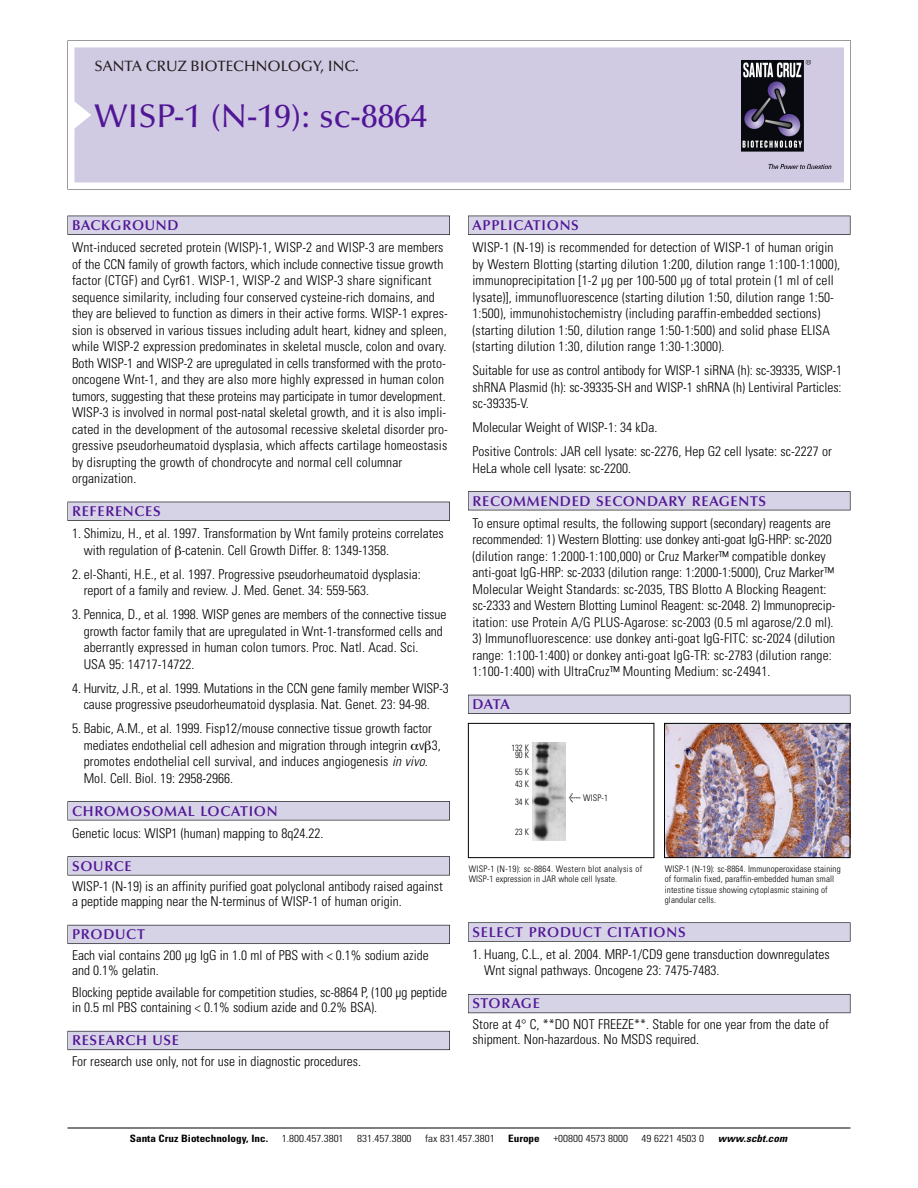
<style>
.page{position:relative;width:918px;height:1188px;background:#fff}
.page>*{position:absolute;margin:0;border:0;box-sizing:border-box;transform-origin:0 0}
.t1{font:500 33px "Optima";color:#511695}
.t2{font:500 15px "Optima";color:#231f20}
.t3{font:600 14.25px "Optima";letter-spacing:.05em;color:#511695}
.t4{font:300 condensed 13.5px/16.5px "Univers";color:#000}
.t5{font:300 condensed 10.2px "Univers";color:#000;scale:1.1 1}
.t6{font:700 condensed 10.2px "Univers";color:#000;scale:1.1 1}
.t7{font:italic 700 condensed 10.2px "Univers";letter-spacing:.005em;color:#000;scale:1.1 1}
.t8{font:300 condensed 9px/10.5px "Univers";letter-spacing:.015em;color:#000}
.t9{font:300 condensed 9px/7.5px "Univers";letter-spacing:.015em;color:#000;text-align:center;scale:.95 1}
.s1{font-style:italic}
.s2{font-family:"Meta Plus";font-weight:400;font-stretch:normal;font-size:10.5px}
</style>
<div class="page">
<svg style="left:68px;top:40px;width:783px;height:149px"></svg>
<div style="left:74px;top:47px;width:770px;height:135px;background:#d1cae3"></div>
<img style="left:741px;top:60px;width:90px;height:108px">
<div style="left:68px;top:216px;width:382px;height:19px;background:#525155"></div>
<div style="left:68px;top:216px;width:381px;height:18px;background:#d7d3e7"></div>
<div style="left:68px;top:502px;width:382px;height:19px;background:#515055"></div>
<div style="left:68px;top:502px;width:381px;height:18px;background:#d7d3e7"></div>
<div style="left:68px;top:801px;width:382px;height:19px;background:#545357"></div>
<div style="left:68px;top:802px;width:381px;height:18px;background:#d7d3e7"></div>
<div style="left:68px;top:856px;width:382px;height:19px;background:#575759"></div>
<div style="left:68px;top:857px;width:381px;height:18px;background:#d7d3e7"></div>
<div style="left:68px;top:925px;width:382px;height:19px;background:#5b5a62"></div>
<div style="left:68px;top:925px;width:381px;height:18px;background:#d7d3e7"></div>
<div style="left:68px;top:1031px;width:382px;height:19px;background:#66646e"></div>
<div style="left:68px;top:1031px;width:381px;height:18px;background:#d7d3e7"></div>
<div style="left:468px;top:216px;width:382px;height:19px;background:#525155"></div>
<div style="left:468px;top:216px;width:382px;height:18px;background:#d7d3e7"></div>
<div style="left:468px;top:491px;width:382px;height:19px;background:#525155"></div>
<div style="left:468px;top:492px;width:382px;height:18px;background:#d7d3e7"></div>
<div style="left:468px;top:695px;width:382px;height:19px;background:#525158"></div>
<div style="left:468px;top:695px;width:382px;height:18px;background:#d7d3e7"></div>
<div style="left:468px;top:922px;width:382px;height:20px;background:#666"></div>
<div style="left:468px;top:923px;width:382px;height:18px;background:#d7d3e7"></div>
<div style="left:468px;top:994px;width:382px;height:19px;background:#5b5961"></div>
<div style="left:468px;top:995px;width:382px;height:18px;background:#d7d3e7"></div>
<hr style="left:68px;top:1128px;width:782px;height:1px;background:#000">
<div style="left:468px;top:723px;width:186px;height:135px;border:1px solid #000"></div>
<img style="left:532px;top:743px;width:34px;height:98px">
<img style="left:666px;top:725px;width:182px;height:131px">
<div style="left:664px;top:723px;width:186px;height:135px;border:1px solid #000"></div>
<p class="t2" style="left:94px;top:61px;width:266px">SANTA CRUZ BIOTECHNOLOGY, INC.</p>
<h1 class="t1" style="left:94px;top:103px;width:334px">WISP-1 (N-19): sc-8864</h1>
<p class="t3" style="left:72px;top:219px;width:108px">BACKGROUND</p>
<p class="t4" style="left:72px;top:240px;width:377px">Wnt-induced secreted protein (WISP)-1, WISP-2 and WISP-3 are members of the CCN family of growth factors, which include connective tissue growth factor (CTGF) and Cyr61. WISP-1, WISP-2 and WISP-3 share significant sequence similarity, including four conserved cysteine-rich domains, and they are believed to function as dimers in their active forms. WISP-1 expres&shy;sion is observed in various tissues including adult heart, kidney and spleen, while WISP-2 expression predominates in skeletal muscle, colon and ovary.<br>Both WISP-1 and WISP-2 are upregulated in cells transformed with the proto&shy;oncogene Wnt-1, and they are also more highly expressed in human colon tumors, suggesting that these proteins may participate in tumor development.<br>WISP-3 is involved in normal post-natal skeletal growth, and it is also impli&shy;cated in the development of the autosomal recessive skeletal disorder pro&shy;gressive pseudorheumatoid dysplasia, which affects cartilage homeostasis by disrupting the growth of chondrocyte and normal cell columnar organization.</p>
<p class="t3" style="left:72px;top:506px;width:90px">REFERENCES</p>
<p class="t4" style="left:84px;top:526px;width:362px;text-indent:-12px">1. Shimizu, H., et al. 1997. Transformation by Wnt family proteins correlates with regulation of -catenin. Cell Growth Differ. 8: 1349-1358.</p>
<p class="t4" style="left:84px;top:567px;width:339px;text-indent:-12px">2. el-Shanti, H.E., et al. 1997. Progressive pseudorheumatoid dysplasia: report of a family and review. J. Med. Genet. 34: 559-563.</p>
<p class="t4" style="left:84px;top:607px;width:364px;text-indent:-12px">3. Pennica, D., et al. 1998. WISP genes are members of the connective tissue growth factor family that are upregulated in Wnt-1-transformed cells and aberrantly expressed in human colon tumors. Proc. Natl. Acad. Sci.<br>USA 95: 14717-14722.</p>
<p class="t4" style="left:72px;top:681px;width:378px;text-align:center">4. Hurvitz, J.R., et al. 1999. Mutations in the CCN gene family member WISP-3 cause progressive pseudorheumatoid dysplasia. Nat. Genet. 23: 94-98.</p>
<p class="t4" style="left:84px;top:721px;width:358px;text-indent:-12px">5. Babic, A.M., et al. 1999. Fisp12/mouse connective tissue growth factor mediates endothelial cell adhesion and migration through integrin v 3, promotes endothelial cell survival, and induces angiogenesis <span class="s1">in vivo.<br></span>Mol. Cell. Biol. 19: 2958-2966.</p>
<p class="t3" style="left:72px;top:805px;width:207px">CHROMOSOMAL LOCATION</p>
<p class="t4" style="left:72px;top:826px;width:253px">Genetic locus: WISP1 (human) mapping to 8q24.22.</p>
<p class="t3" style="left:72px;top:860px;width:61px">SOURCE</p>
<p class="t4" style="left:72px;top:880px;width:372px;line-height:15px">WISP-1 (N-19) is an affinity purified goat polyclonal antibody raised against a peptide mapping near the N-terminus of WISP-1 of human origin.</p>
<p class="t3" style="left:72px;top:929px;width:74px">PRODUCT</p>
<p class="t4" style="left:72px;top:949px;width:358px;line-height:15px">Each vial contains 200 µg IgG in 1.0 ml of PBS with &lt; 0.1% sodium azide and 0.1% gelatin.</p>
<p class="t4" style="left:72px;top:986px;width:377px;line-height:15px">Blocking peptide available for competition studies, sc-8864 P, (100 µg peptide in 0.5 ml PBS containing &lt; 0.1% sodium azide and 0.2% BSA).</p>
<p class="t3" style="left:72px;top:1035px;width:109px">RESEARCH USE</p>
<p class="t4" style="left:72px;top:1054px;width:290px">For research use only, not for use in diagnostic procedures.</p>
<p class="t3" style="left:473px;top:219px;width:108px">APPLICATIONS</p>
<p class="t4" style="left:473px;top:240px;width:369px">WISP-1 (N-19) is recommended for detection of WISP-1 of human origin by Western Blotting (starting dilution 1:200, dilution range 1:100-1:1000), immunoprecipitation [1-2 µg per 100-500 µg of total protein (1 ml of cell lysate)], immunofluorescence (starting dilution 1:50, dilution range 1:50- 1:500), immunohistochemistry (including paraffin-embedded sections) (starting dilution 1:50, dilution range 1:50-1:500) and solid phase ELISA (starting dilution 1:30, dilution range 1:30-1:3000).</p>
<p class="t4" style="left:473px;top:363px;width:371px;text-align:justify">Suitable for use as control antibody for WISP-1 siRNA (h): sc-39335, WISP-1 shRNA Plasmid (h): sc-39335-SH and WISP-1 shRNA (h) Lentiviral Particles: sc-39335-V.</p>
<p class="t4" style="left:473px;top:416px;width:361px;line-height:24px">Molecular Weight of WISP-1: 34 kDa.<br>Positive Controls: JAR cell lysate: sc-2276, Hep G2 cell lysate: sc-2227 or</p>
<p class="t4" style="left:473px;top:461px;width:160px">HeLa whole cell lysate: sc-2200.</p>
<p class="t3" style="left:473px;top:495px;width:295px">RECOMMENDED SECONDARY REAGENTS</p>
<p class="t4" style="left:473px;top:516px;width:364px">To ensure optimal results, the following support (secondary) reagents are recommended: 1) Western Blotting: use donkey anti-goat IgG-HRP: sc-2020 (dilution range: 1:2000-1:100,000) or Cruz Marker™ compatible donkey anti-goat IgG-HRP: sc-2033 (dilution range: 1:2000-1:5000), Cruz Marker™ Molecular Weight Standards: sc-2035, TBS Blotto A Blocking Reagent: sc-2333 and Western Blotting Luminol Reagent: sc-2048. 2) Immunoprecip&shy;itation: use Protein A/G PLUS-Agarose: sc-2003 (0.5 ml agarose/2.0 ml).</p>
<p class="t4" style="left:473px;top:631px;width:364px">3) Immunofluorescence: use donkey anti-goat IgG-FITC: sc-2024 (dilution range: 1:100-1:400) or donkey anti-goat IgG-TR: sc-2783 (dilution range:<br>1:100-1:400) with UltraCruz™ Mounting Medium: sc-24941.</p>
<p class="t3" style="left:473px;top:699px;width:39px">DATA</p>
<p class="t9" style="left:511px;top:745px;width:20px">132 K<br>90 K</p>
<p class="t9" style="left:515px;top:766px;width:16px;line-height:12px;text-align:left">55 K<br>43 K</p>
<p class="t9" style="left:515px;top:799px;width:16px">34 K</p>
<p class="t9" style="left:515px;top:829px;width:16px">23 K</p>
<p class="t8" style="left:569px;top:793px;width:41px"><span class="s2">&lt;</span> WISP-1</p>
<p class="t8" style="left:469px;top:864px;width:175px">WISP-1 (N-19): sc-8864. Western blot analysis of<br>WISP-1 expression in JAR whole cell lysate.</p>
<p class="t8" style="left:665px;top:864px;width:177px">WISP-1 (N-19): sc-8864. Immunoperoxidase staining of formalin fixed, paraffin-embedded human small intestine tissue showing cytoplasmic staining of glandular cells.</p>
<p class="t3" style="left:473px;top:926px;width:215px">SELECT PRODUCT CITATIONS</p>
<p class="t4" style="left:484px;top:947px;width:347px;text-indent:-12px">1. Huang, C.L., et al. 2004. MRP-1/CD9 gene transduction downregulates<br>Wnt signal pathways. Oncogene 23: 7475-7483.</p>
<p class="t3" style="left:473px;top:998px;width:69px">STORAGE</p>
<p class="t4" style="left:473px;top:1018px;width:358px;line-height:15px">Store at 4° C, **DO NOT FREEZE**. Stable for one year from the date of shipment. Non-hazardous. No MSDS required.</p>
<p class="t6" style="left:130px;top:1135px;width:127px">Santa Cruz Biotechnology, Inc.</p>
<p class="t5" style="left:282px;top:1135px;width:58px">1.800.457.3801</p>
<p class="t5" style="left:357px;top:1135px;width:51px">831.457.3800</p>
<p class="t5" style="left:425px;top:1135px;width:65px">fax 831.457.3801</p>
<p class="t6" style="left:508px;top:1135px;width:30px">Europe</p>
<p class="t5" style="left:553px;top:1135px;width:69px">+00800 4573 8000</p>
<p class="t5" style="left:642px;top:1135px;width:58px">49 6221 4503 0</p>
<p class="t7" style="left:718px;top:1135px;width:64px">www.scbt.com</p>
</div>
